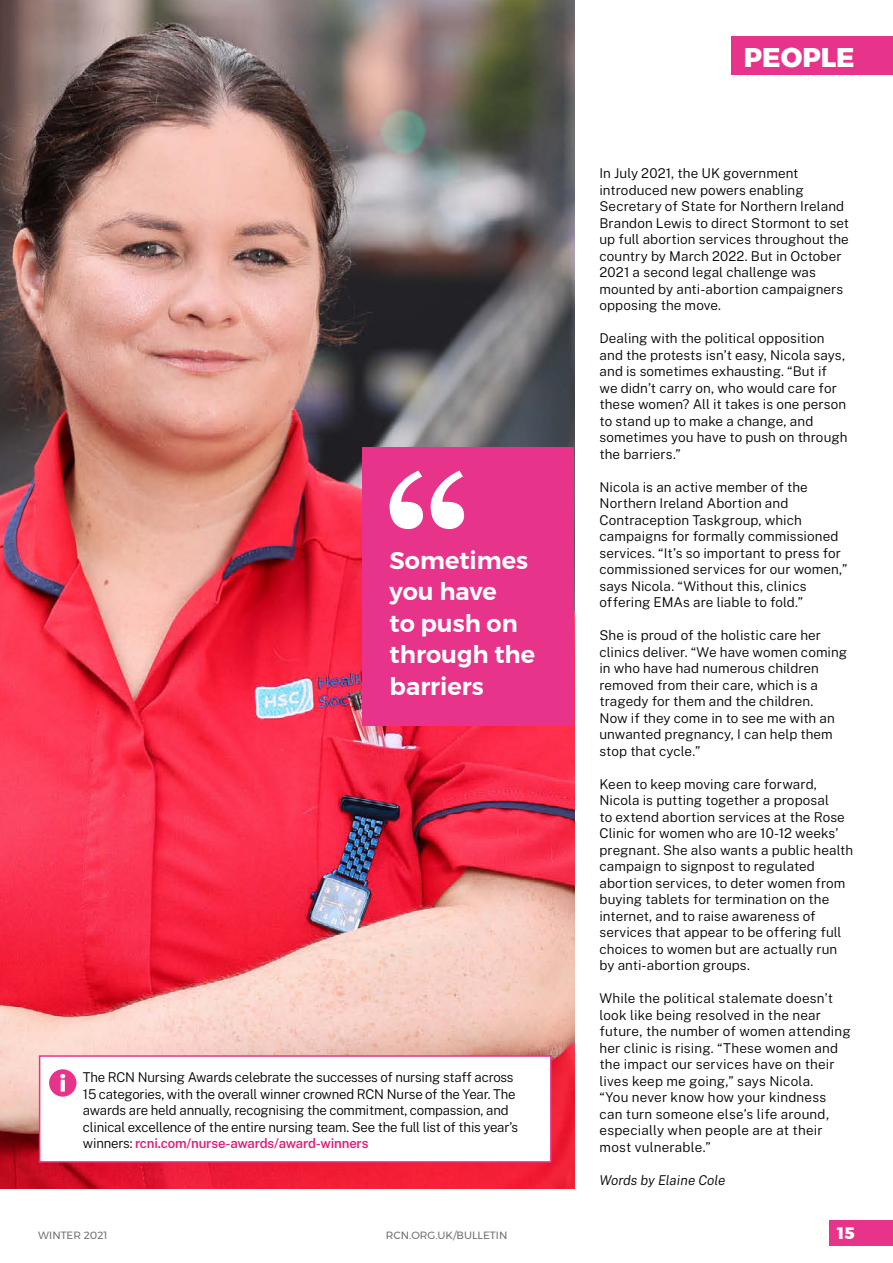
<style>
.page{position:relative;width:893px;height:1263px;background:#fff}
.page>*{position:absolute;margin:0;border:0;box-sizing:border-box;transform-origin:0 0}
.t1{font:800 27px "Montserrat";color:#fff}
.t2{font:600 24px/31.5px "Montserrat";color:#fff}
.t3{font:800 16.5px "Montserrat";color:#fff}
.t4{font:300 13.5px/16.5px "Public Sans";letter-spacing:.005em;color:#000}
.t5{font:300 13.5px/16.5px "Public Sans";letter-spacing:-.015em;color:#000}
.t6{font:italic 100 13.5px "Public Sans";color:#000}
.t7{font:10.5px "Montserrat";color:#706f6f}
.s1{font-weight:600;color:#df1e7b}
</style>
<div class="page">
<img style="left:0;top:0;width:574px;height:1188px">
<div style="left:40px;top:1056px;width:511px;height:106px;background:#fff"></div>
<div style="left:39px;top:1055px;width:513px;height:108px;border:2px solid #e7348a"></div>
<div style="left:49px;top:1069px;width:27px;height:28px;background:#e7348a;border-radius:50%"></div>
<svg style="left:60px;top:1074px;width:5px;height:17px"></svg>
<div style="left:363px;top:448px;width:211px;height:278px;background:#e7348a"></div>
<svg style="left:390px;top:471px;width:74px;height:58px"></svg>
<div style="left:731px;top:37px;width:162px;height:38px;background:#e7348a"></div>
<div style="left:829px;top:1220px;width:64px;height:25px;background:#e7348a"></div>
<h2 class="t2" style="left:390px;top:544px;width:147px">Sometimes you have<br>to push on through the barriers</h2>
<p class="t5" style="left:83px;top:1068px;width:437px">The RCN Nursing Awards celebrate the successes of nursing staff across 15 categories, with the overall winner crowned RCN Nurse of the Year. The awards are held annually, recognising the commitment, compassion, and clinical excellence of the entire nursing team. See the full list of this year’s winners: <span class="s1">rcni.com/nurse-awards/award-winners</span></p>
<p class="t7" style="left:38px;top:1227px;width:71px">WINTER 2021</p>
<p class="t7" style="left:386px;top:1227px;width:123px">RCN.ORG.UK/BULLETIN</p>
<h1 class="t1" style="left:744px;top:35px;width:112px">PEOPLE</h1>
<p class="t4" style="left:599px;top:164px;width:251px">In July 2021, the UK government introduced new powers enabling Secretary of State for Northern Ireland Brandon Lewis to direct Stormont to set up full abortion services throughout the country by March 2022. But in October 2021 a second legal challenge was mounted by anti-abortion campaigners opposing the move.</p>
<p class="t4" style="left:599px;top:329px;width:249px">Dealing with the political opposition and the protests isn’t easy, Nicola says, and is sometimes exhausting. “But if we didn’t carry on, who would care for these women? All it takes is one person to stand up to make a change, and sometimes you have to push on through the barriers.”</p>
<p class="t4" style="left:599px;top:478px;width:249px">Nicola is an active member of the Northern Ireland Abortion and Contraception Taskgroup, which campaigns for formally commissioned services. “It’s so important to press for commissioned services for our women,” says Nicola. “Without this, clinics offering EMAs are liable to fold.”</p>
<p class="t4" style="left:599px;top:626px;width:249px">She is proud of the holistic care her clinics deliver. “We have women coming in who have had numerous children removed from their care, which is a tragedy for them and the children.<br>Now if they come in to see me with an unwanted pregnancy, I can help them stop that cycle.”</p>
<p class="t4" style="left:599px;top:774px;width:255px">Keen to keep moving care forward, Nicola is putting together a proposal<br>to extend abortion services at the Rose Clinic for women who are 10-12 weeks’ pregnant. She also wants a public health campaign to signpost to regulated abortion services, to deter women from buying tablets for termination on the internet, and to raise awareness of services that appear to be offering full choices to women but are actually run by anti-abortion groups.</p>
<p class="t4" style="left:599px;top:989px;width:253px">While the political stalemate doesn’t look like being resolved in the near future, the number of women attending her clinic is rising. “These women and the impact our services have on their lives keep me going,” says Nicola.<br>“You never know how your kindness can turn someone else’s life around, especially when people are at their most vulnerable.”</p>
<p class="t6" style="left:599px;top:1171px;width:127px">Words by Elaine Cole</p>
<p class="t3" style="left:837px;top:1219px;width:19px">15</p>
</div>
